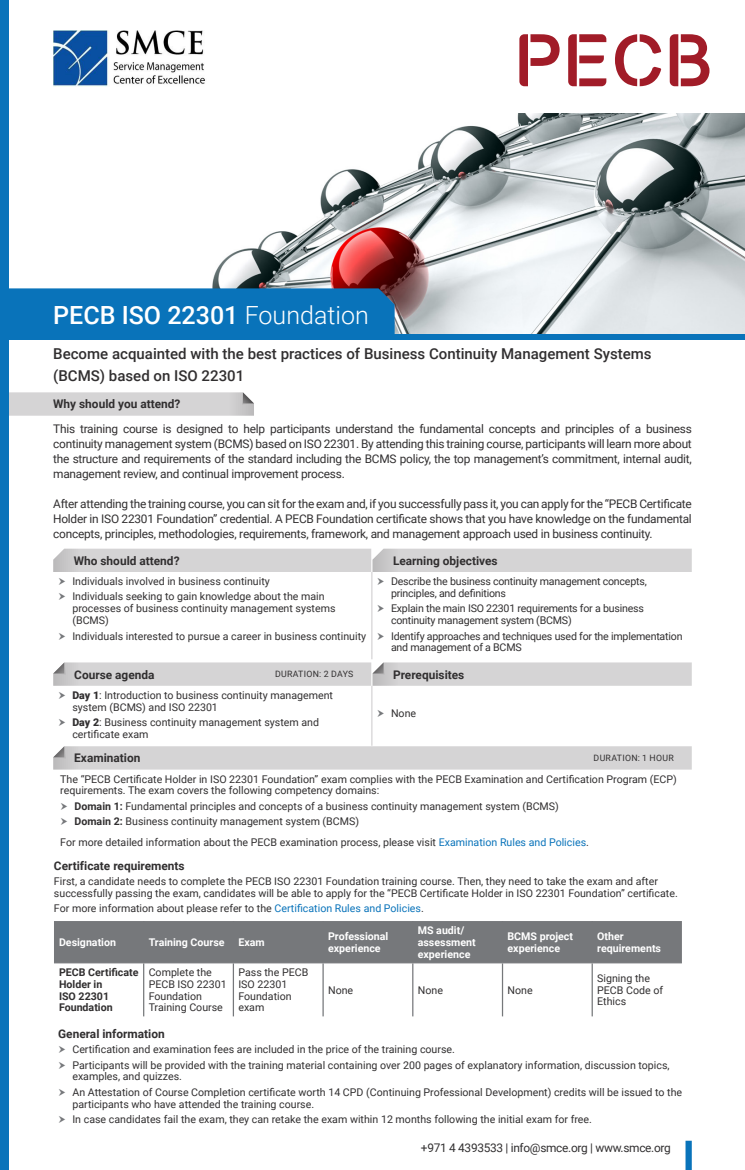
<style>
.page{position:relative;width:745px;height:1170px;background:#fff}
.page>*{position:absolute;margin:0;border:0;box-sizing:border-box;transform-origin:0 0}
.t1{font:500 25px "Roboto";color:#fff}
.t2{font:500 15px/22.5px "Roboto";color:#312f30}
.Bullet_Points{font:11.88px/15px "Roboto";letter-spacing:-.02em;color:#312f30;text-align:justify}
.t3{font:700 11.88px "Roboto";color:#312f30}
.Bullet{font:10.62px/11.9px "Roboto";color:#312f30}
.Bullet-2{font:10.62px/11.9px "Roboto";letter-spacing:-.02em;color:#312f30}
.Bullet-3{font:700 10.62px/11.9px "Roboto";color:#fff}
.Bullet-4{font:700 10.62px/11.9px "Roboto";color:#312f30}
.t4{font:8.75px "Roboto";letter-spacing:.035em;color:#312f30}
.s1{font-weight:300}
.s2{font-weight:900}
.s3{font-weight:700}
.s4{color:#0973ba}
</style>
<div class="page">
<img style="left:212px;top:113px;width:532px;height:221px">
<svg style="left:9px;top:392px;width:245px;height:23px;background:#d3d2d3"></svg>
<div style="left:0;top:0;width:9px;height:1169px;background:#0973ba"></div>
<div style="left:9px;top:288px;width:385px;height:46px;background:#0973ba"></div>
<div style="left:0;top:334px;width:744px;height:6px;background:#0973ba"></div>
<hr style="left:371px;top:572px;width:1px;height:87px;background:#d5d4d5">
<div style="left:54px;top:921px;width:627px;height:41px;background:#76787b"></div>
<hr style="left:143px;top:920px;width:1px;height:42px;background:#76787b">
<hr style="left:232px;top:920px;width:2px;height:42px;background:#76787b">
<hr style="left:322px;top:920px;width:1px;height:42px;background:#76787b">
<hr style="left:412px;top:920px;width:1px;height:42px;background:#76787b">
<hr style="left:501px;top:920px;width:2px;height:42px;background:#76787b">
<hr style="left:591px;top:920px;width:1px;height:42px;background:#76787b">
<hr style="left:54px;top:962px;width:90px;height:1px;background:#76787b">
<hr style="left:144px;top:962px;width:89px;height:1px;background:#76787b">
<hr style="left:143px;top:963px;width:1px;height:53px;background:#76787b">
<hr style="left:233px;top:962px;width:90px;height:1px;background:#76787b">
<hr style="left:232px;top:963px;width:2px;height:53px;background:#76787b">
<hr style="left:323px;top:962px;width:89px;height:1px;background:#76787b">
<hr style="left:322px;top:963px;width:1px;height:53px;background:#76787b">
<hr style="left:412px;top:962px;width:90px;height:1px;background:#76787b">
<hr style="left:412px;top:963px;width:1px;height:53px;background:#76787b">
<hr style="left:502px;top:962px;width:90px;height:1px;background:#76787b">
<hr style="left:501px;top:963px;width:2px;height:53px;background:#76787b">
<hr style="left:592px;top:962px;width:89px;height:1px;background:#76787b">
<hr style="left:591px;top:963px;width:1px;height:53px;background:#76787b">
<hr style="left:371px;top:685px;width:1px;height:60px;background:#d5d4d5">
<svg style="left:53px;top:662px;width:638px;height:23px;background:#d4d3d4"></svg>
<svg style="left:53px;top:746px;width:638px;height:23px;background:#d4d3d4"></svg>
<div style="left:685px;top:1140px;width:6px;height:29px;background:#0973ba"></div>
<img style="left:53px;top:30px;width:152px;height:56px">
<svg style="left:519px;top:34px;width:40px;height:52px"></svg>
<svg style="left:568px;top:34px;width:38px;height:52px"></svg>
<svg style="left:615px;top:34px;width:45px;height:52px"></svg>
<svg style="left:669px;top:34px;width:40px;height:52px"></svg>
<svg style="left:53px;top:548px;width:638px;height:37px"></svg>
<p class="t1" style="left:53px;top:297px;width:317px">PECB ISO 22301 <span class="s1">Foundation</span></p>
<p class="t2" style="left:53px;top:341px;width:599px">Become acquainted with the best practices of Business Continuity Management Systems (BCMS) based on ISO 22301</p>
<p class="t3" style="left:53px;top:396px;width:129px">Why should you attend?</p>
<p class="Bullet_Points" style="left:53px;top:420px;width:639px">This training course is designed to help participants understand the fundamental concepts and principles of a business continuity management system (BCMS) based on ISO 22301. By attending this training course, participants will learn more about the structure and requirements of the standard including the BCMS policy, the top management’s commitment, internal audit, management review, and continual improvement process.</p>
<p class="Bullet_Points" style="left:53px;top:495px;width:639px">After attending the training course, you can sit for the exam and, if you successfully pass it, you can apply for the “PECB Certificate Holder in ISO 22301 Foundation” credential. A PECB Foundation certificate shows that you have knowledge on the fundamental concepts, principles, methodologies, requirements, framework, and management approach used in business continuity.</p>
<p class="t3" style="left:74px;top:552px;width:107px">Who should attend?</p>
<p class="t3" style="left:393px;top:552px;width:106px">Learning objectives</p>
<p class="Bullet" style="left:72px;top:575px;width:199px">Individuals involved in business continuity</p>
<p class="Bullet" style="left:72px;top:590px;width:264px">Individuals seeking to gain knowledge about the main processes of business continuity management systems (BCMS)</p>
<p class="Bullet" style="left:72px;top:629px;width:295px">Individuals interested to pursue a career in business continuity</p>
<p class="Bullet-2" style="left:391px;top:575px;width:257px">Describe the business continuity management concepts, principles, and definitions</p>
<p class="Bullet-2" style="left:391px;top:602px;width:254px">Explain the main ISO 22301 requirements for a business continuity management system (BCMS)</p>
<p class="Bullet-2" style="left:391px;top:629px;width:293px">Identify approaches and techniques used for the implementation and management of a BCMS</p>
<p class="t3" style="left:74px;top:666px;width:82px">Course agenda</p>
<p class="t4" style="left:275px;top:668px;width:80px">DURATION: 2 DAYS</p>
<p class="t3" style="left:393px;top:666px;width:73px">Prerequisites</p>
<p class="Bullet" style="left:72px;top:688px;width:262px"><span class="s2">Day 1</span>: Introduction to business continuity management system (BCMS) and ISO 22301</p>
<p class="Bullet" style="left:72px;top:716px;width:248px"><span class="s2">Day 2</span>: Business continuity management system and certificate exam</p>
<p class="Bullet" style="left:391px;top:706px;width:27px">None</p>
<p class="t3" style="left:74px;top:749px;width:68px">Examination</p>
<p class="t4" style="left:593px;top:752px;width:82px">DURATION: 1 HOUR</p>
<p class="Bullet" style="left:60px;top:772px;width:617px">The “PECB Certificate Holder in ISO 22301 Foundation” exam complies with the PECB Examination and Certification Program (ECP) requirements. The exam covers the following competency domains:</p>
<p class="Bullet" style="left:74px;top:799px;width:485px"><span class="s3">Domain 1:</span> Fundamental principles and concepts of a business continuity management system (BCMS)</p>
<p class="Bullet" style="left:74px;top:815px;width:286px"><span class="s3">Domain 2:</span> Business continuity management system (BCMS)</p>
<p class="Bullet" style="left:60px;top:835px;width:530px">For more detailed information about the PECB examination process, please visit <span class="s4">Examination Rules and Policies</span>.</p>
<p class="t3" style="left:54px;top:857px;width:132px">Certificate requirements</p>
<p class="Bullet" style="left:54px;top:875px;width:625px">First, a candidate needs to complete the PECB ISO 22301 Foundation training course. Then, they need to take the exam and after successfully passing the exam, candidates will be able to apply for the “PECB Certificate Holder in ISO 22301 Foundation” certificate.</p>
<p class="Bullet" style="left:54px;top:902px;width:371px">For more information about please refer to the <span class="s4">Certification Rules and Policies</span>.</p>
<p class="Bullet-3" style="left:59px;top:935px;width:59px">Designation</p>
<p class="Bullet-3" style="left:149px;top:935px;width:77px">Training Course</p>
<p class="Bullet-3" style="left:238px;top:935px;width:28px">Exam</p>
<p class="Bullet-3" style="left:328px;top:929px;width:62px">Professional experience</p>
<p class="Bullet-3" style="left:417px;top:923px;width:59px">MS audit/ assessment experience</p>
<p class="Bullet-3" style="left:507px;top:929px;width:67px">BCMS project experience</p>
<p class="Bullet-3" style="left:597px;top:929px;width:65px">Other requirements</p>
<p class="Bullet-4" style="left:59px;top:965px;width:81px">PECB Certificate<br>Holder in<br>ISO 22301<br>Foundation</p>
<p class="Bullet" style="left:149px;top:965px;width:79px">Complete the<br>PECB ISO 22301<br>Foundation<br>Training Course</p>
<p class="Bullet" style="left:238px;top:965px;width:71px">Pass the PECB<br>ISO 22301<br>Foundation exam</p>
<p class="Bullet" style="left:597px;top:971px;width:67px">Signing the<br>PECB Code of<br>Ethics</p>
<p class="Bullet" style="left:328px;top:983px;width:27px">None</p>
<p class="Bullet" style="left:417px;top:983px;width:27px">None</p>
<p class="Bullet" style="left:507px;top:983px;width:27px">None</p>
<p class="t3" style="left:58px;top:1024px;width:108px">General information</p>
<p class="Bullet" style="left:72px;top:1042px;width:384px">Certification and examination fees are included in the price of the training course.</p>
<p class="Bullet" style="left:72px;top:1058px;width:598px">Participants will be provided with the training material containing over 200 pages of explanatory information, discussion topics, examples, and quizzes.</p>
<p class="Bullet" style="left:72px;top:1085px;width:611px">An Attestation of Course Completion certificate worth 14 CPD (Continuing Professional Development) credits will be issued to the participants who have attended the training course.</p>
<p class="Bullet" style="left:72px;top:1112px;width:520px">In case candidates fail the exam, they can retake the exam within 12 months following the initial exam for free.</p>
<p class="Bullet_Points" style="left:420px;top:1139px;width:251px">+971 4 4393533 | info@smce.org | www.smce.org</p>
</div>
